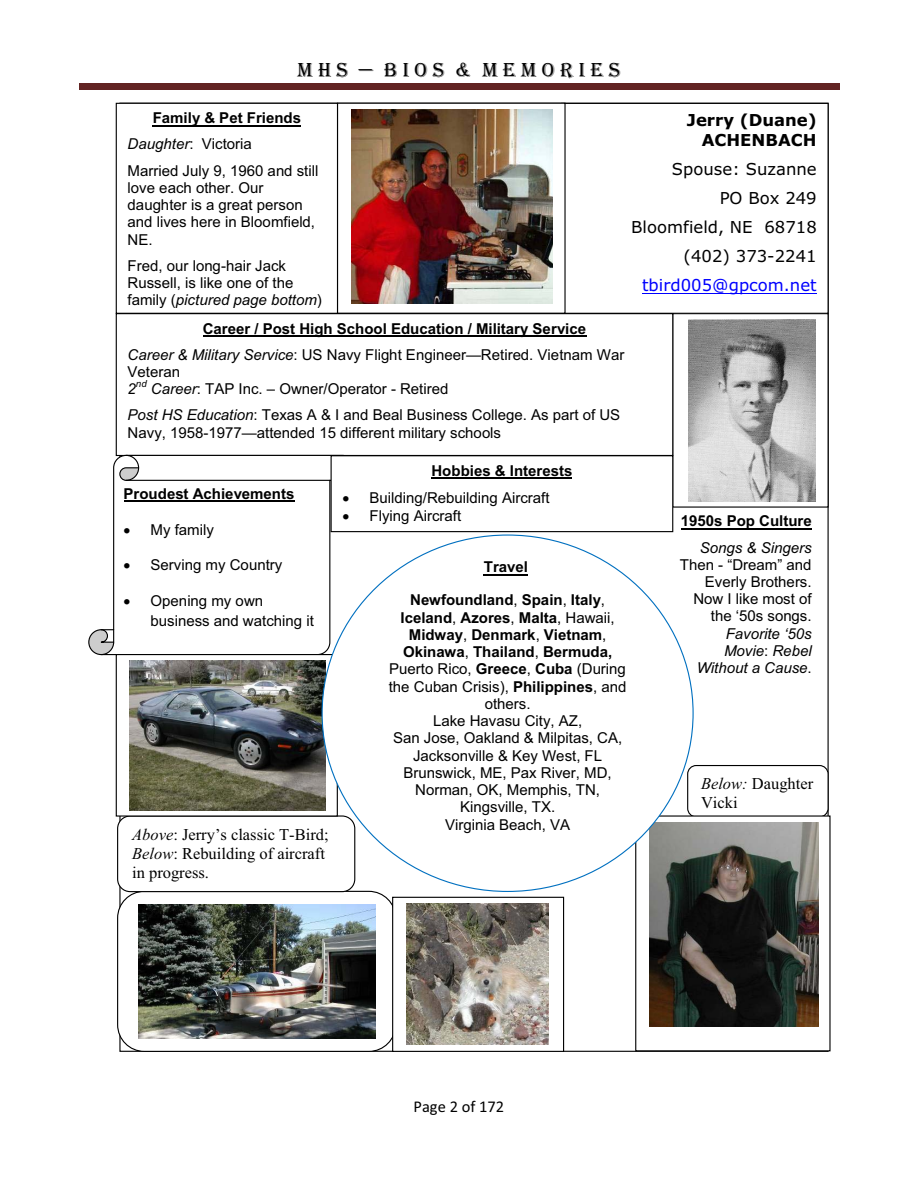
<style>
.page{position:relative;width:918px;height:1188px;background:#fff}
.page>*{position:absolute;margin:0;border:0;box-sizing:border-box;transform-origin:0 0}
.t1{font:21px "Algerian";color:#000}
.t2{font:16.5px/19px "Times New Roman";color:#000}
.t3{font:16.5px/29.1px "Verdana";color:#000;text-align:right}
.t4{font:700 16.5px/20.1px "Verdana";color:#000;text-align:right}
.t5{font:16.5px "Verdana";color:#00f}
.t6{font:16.5px "Calibri";color:#000}
.t7{font:15px/17.2px "Arial";color:#000}
.t8{font:700 15px/26.1px "Arial";color:#000}
.t9{font:italic 15px/17.2px "Arial";color:#000;text-align:right}
.t10{font:italic 9.75px "Arial";color:#000}
.s1{font-weight:700}
.s2{font-style:italic}
.s3{font-weight:400;font-style:italic}
.s4{font-weight:400}
.s5{font-style:normal}
</style>
<div class="page">
<hr style="left:79px;top:86px;width:760px;height:4px;background:#622423">
<hr style="left:79px;top:83px;width:760px;height:1px;background:#622423">
<div style="left:117px;top:891px;width:279px;height:161px;border:1px solid #000;border-radius:27px"></div>
<img style="left:139px;top:905px;width:237px;height:133px">
<div style="left:393px;top:897px;width:171px;height:154px;background:#fff"></div>
<div style="left:392px;top:897px;width:172px;height:155px;border:1px solid #000"></div>
<img style="left:406px;top:903px;width:142px;height:141px">
<div style="left:561px;top:103px;width:268px;height:211px;border:1px solid #000"></div>
<hr style="left:642px;top:293px;width:175px;height:1px;background:#00f">
<div style="left:672px;top:313px;width:157px;height:195px;border:1px solid #000"></div>
<img style="left:689px;top:320px;width:127px;height:181px">
<div style="left:338px;top:103px;width:227px;height:210px;background:#fff"></div>
<div style="left:337px;top:103px;width:229px;height:211px;border:1px solid #000"></div>
<img style="left:351px;top:109px;width:202px;height:195px">
<div style="left:116px;top:313px;width:557px;height:143px;border:1px solid #000"></div>
<hr style="left:203px;top:335px;width:383px;height:2px;background:#000">
<div style="left:116px;top:103px;width:222px;height:211px;border:1px solid #000"></div>
<hr style="left:153px;top:125px;width:148px;height:2px;background:#000">
<hr style="left:681px;top:528px;width:131px;height:2px;background:#000">
<div style="left:117px;top:815px;width:238px;height:77px;border:1px solid #000;border-radius:13px"></div>
<svg style="left:88px;top:454px;width:268px;height:202px"></svg>
<svg style="left:119px;top:454px;width:21px;height:27px"></svg>
<hr style="left:126px;top:480px;width:204px;height:1px;background:#000">
<svg style="left:89px;top:629px;width:26px;height:27px"></svg>
<hr style="left:124px;top:500px;width:170px;height:2px;background:#000">
<div style="left:116px;top:654px;width:222px;height:163px;border:1px solid #000"></div>
<img style="left:130px;top:661px;width:196px;height:149px">
<div style="left:331px;top:456px;width:342px;height:76px;background:#fff"></div>
<div style="left:331px;top:455px;width:342px;height:77px;border:1px solid #000"></div>
<hr style="left:431px;top:477px;width:141px;height:2px;background:#000">
<div style="left:687px;top:765px;width:142px;height:52px;border:1px solid #000;border-radius:9px"></div>
<img style="left:649px;top:822px;width:170px;height:205px">
<div style="left:322px;top:535px;width:371px;height:356px;background:#fff;border-radius:50%"></div>
<hr style="left:484px;top:574px;width:44px;height:1px;background:#000">
<svg style="left:124px;top:528px;width:6px;height:5px"></svg>
<svg style="left:124px;top:563px;width:6px;height:6px"></svg>
<svg style="left:124px;top:599px;width:6px;height:6px"></svg>
<h1 class="t1" style="left:297px;top:58px;width:324px">M H S — B I O S &amp; M E M O R I E S</h1>
<p class="t7" style="left:128px;top:106px;width:192px;line-height:26.2px;text-indent:25px"><span class="s1">Family &amp; Pet Friends<br></span><span class="s2">Daughter</span>: Victoria<br>Married July 9, 1960 and still</p>
<p class="t7" style="left:128px;top:181px;width:189px">love each other. Our daughter is a great person and lives here in Bloomfield,<br>NE.</p>
<p class="t7" style="left:128px;top:259px;width:196px">Fred, our long-hair Jack<br>Russell, is like one of the family (<span class="s2">pictured page bottom</span>)</p>
<p class="t8" style="left:128px;top:317px;width:498px;text-indent:75px">Career / Post High School Education / Military Service<br><span class="s3">Career &amp; Military Service</span><span class="s4">: US Navy Flight Engineer—Retired. Vietnam War</span></p>
<p class="t7" style="left:128px;top:365px;width:54px">Veteran</p>
<p class="t9" style="left:128px;top:382px;width:10px">2</p>
<p class="t10" style="left:136px;top:380px;width:12px">nd</p>
<p class="t7" style="left:128px;top:377px;width:494px;line-height:26.2px;text-indent:23px"><span class="s2">Career</span>: TAP Inc. – Owner/Operator - Retired<br><span class="s2">Post HS Education</span>: Texas A &amp; I and Beal Business College. As part of US</p>
<p class="t7" style="left:128px;top:425px;width:375px">Navy, 1958-1977—attended 15 different military schools</p>
<p class="t4" style="left:687px;top:110px;width:131px">Jerry (Duane)<br>ACHENBACH</p>
<p class="t3" style="left:631px;top:156px;width:187px">Spouse: Suzanne<br>PO Box 249<br>Bloomfield, NE 68718 (402) 373-2241</p>
<p class="t5" style="left:642px;top:279px;width:176px">tbird005@gpcom.net</p>
<p class="t8" style="left:124px;top:482px;width:172px">Proudest Achievements</p>
<p class="t7" style="left:151px;top:522px;width:65px">My family</p>
<p class="t7" style="left:151px;top:558px;width:133px">Serving my Country</p>
<p class="t7" style="left:151px;top:592px;width:165px;line-height:20px">Opening my own business and watching it</p>
<p class="t2" style="left:132px;top:827px;width:198px"><span class="s2">Above</span>: Jerry’s classic T-Bird;<br><span class="s2">Below</span>: Rebuilding of aircraft in progress.</p>
<p class="t8" style="left:431px;top:459px;width:142px">Hobbies &amp; Interests</p>
<p class="t7" style="left:370px;top:490px;width:182px;line-height:18.3px">Building/Rebuilding Aircraft<br>Flying Aircraft</p>
<p class="t8" style="left:484px;top:555px;width:46px">Travel</p>
<p class="t7" style="left:389px;top:593px;width:239px;text-align:center"><span class="s1">Newfoundland</span>, <span class="s1">Spain</span>, <span class="s1">Italy</span>,<br><span class="s1">Iceland</span>, <span class="s1">Azores</span>, <span class="s1">Malta</span>, Hawaii,<br><span class="s1">Midway</span>, <span class="s1">Denmark</span>, <span class="s1">Vietnam</span>,<br><span class="s1">Okinawa</span>, <span class="s1">Thailand</span>, <span class="s1">Bermuda,<br></span>Puerto Rico, <span class="s1">Greece</span>, <span class="s1">Cuba</span> (During the Cuban Crisis), <span class="s1">Philippines</span>, and others.<br>Lake Havasu City, AZ,<br>San Jose, Oakland &amp; Milpitas, CA,<br>Jacksonville &amp; Key West, FL<br>Brunswick, ME, Pax River, MD,<br>Norman, OK, Memphis, TN,<br>Kingsville, TX.<br>Virginia Beach, VA</p>
<p class="t8" style="left:681px;top:509px;width:132px">1950s Pop Culture</p>
<p class="t9" style="left:700px;top:540px;width:113px">Songs &amp; Singers</p>
<p class="t7" style="left:680px;top:557px;width:133px;text-align:right">Then - “Dream” and<br>Everly Brothers.<br>Now I like most of the ‘50s songs.</p>
<p class="t9" style="left:697px;top:626px;width:117px">Favorite ‘50s<br>Movie<span class="s5">:</span> Rebel<br>Without a Cause<span class="s5">.</span></p>
<p class="t2" style="left:701px;top:775px;width:114px"><span class="s2">Below:</span> Daughter<br>Vicki</p>
<p class="t6" style="left:414px;top:1096px;width:96px">Page-2-of-172-</p>
</div>
